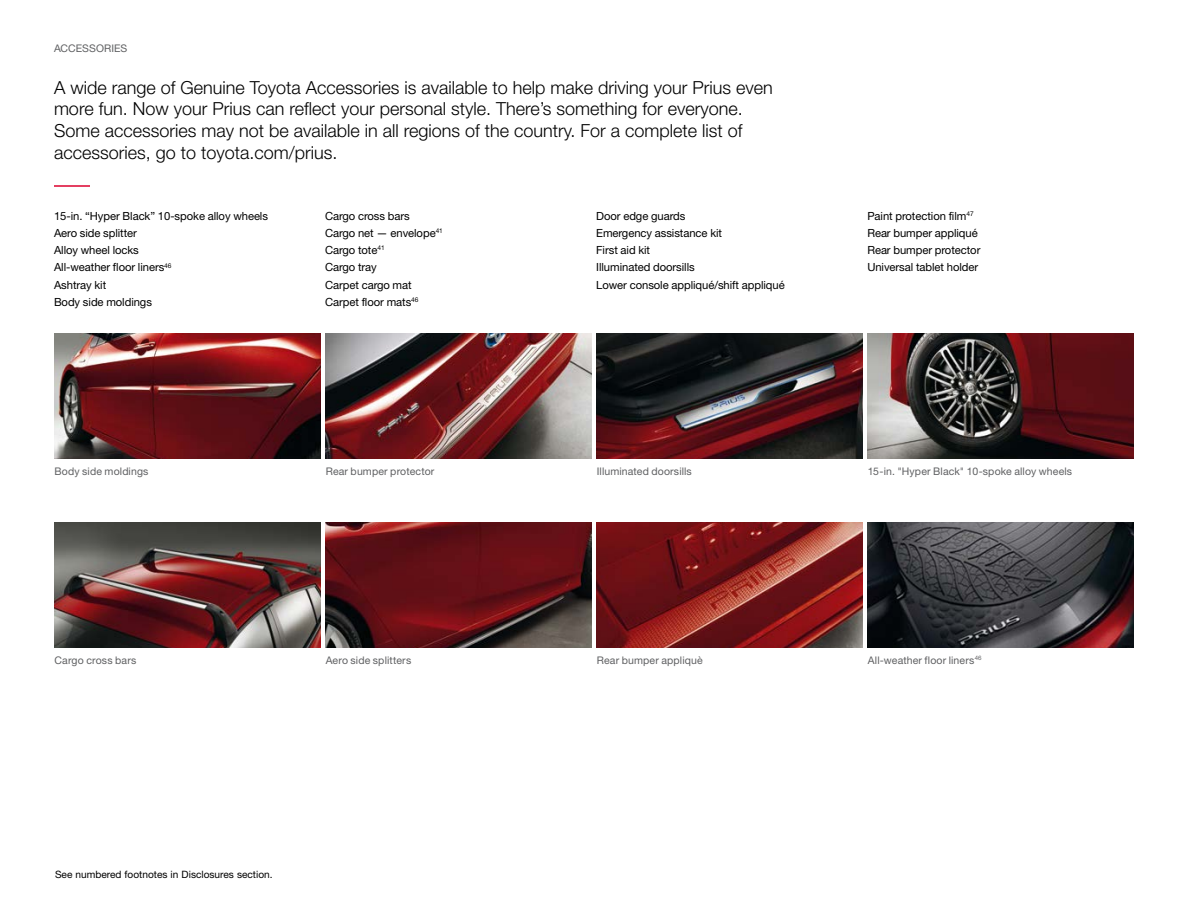
<style>
.page{position:relative;width:1188px;height:918px;background:#fff}
.page>*{position:absolute;margin:0;border:0;box-sizing:border-box;transform-origin:0 0}
.t1{font:300 18px/21.6px "Helvetica Neue LT Std";color:#000}
.t2{font:11.25px/17.2px "Helvetica Neue LT Std";letter-spacing:-.005em;color:#000}
.t3{font:10.5px "Helvetica Neue LT Std";letter-spacing:.01em;color:#5f6062}
.t4{font:10.2px "Helvetica Neue LT Std";color:#000}
</style>
<div class="page">
<img style="left:54px;top:522px;width:267px;height:126px">
<img style="left:325px;top:522px;width:267px;height:126px">
<img style="left:596px;top:522px;width:267px;height:126px">
<img style="left:867px;top:522px;width:267px;height:126px">
<img style="left:54px;top:333px;width:267px;height:126px">
<img style="left:325px;top:333px;width:267px;height:126px">
<img style="left:596px;top:333px;width:267px;height:126px">
<img style="left:867px;top:333px;width:267px;height:126px">
<hr style="left:54px;top:185px;width:36px;height:2px;background:#dc002e">
<p class="t3" style="left:54px;top:43px;width:75px">ACCESSORIES</p>
<p class="t1" style="left:54px;top:76px;width:720px">A wide range of Genuine Toyota Accessories is available to help make driving your Prius even more fun. Now your Prius can reflect your personal style. There’s something for everyone.<br>Some accessories may not be available in all regions of the country. For a complete list of accessories, go to toyota.com/prius.</p>
<p class="t2" style="left:54px;top:207px;width:216px">15-in. “Hyper Black” 10-spoke alloy wheels<br>Aero side splitter<br>Alloy wheel locks<br>All-weather floor liners<sup>46<br></sup>Ashtray kit<br>Body side moldings</p>
<p class="t2" style="left:325px;top:207px;width:119px">Cargo cross bars<br>Cargo net — envelope<sup>41<br></sup>Cargo tote<sup>41<br></sup>Cargo tray<br>Carpet cargo mat<br>Carpet floor mats<sup>46</sup></p>
<p class="t2" style="left:596px;top:207px;width:190px">Door edge guards<br>Emergency assistance kit<br>First aid kit<br>Illuminated doorsills<br>Lower console appliqué/shift appliqué</p>
<p class="t2" style="left:867px;top:207px;width:115px">Paint protection film<sup>47<br></sup>Rear bumper appliqué<br>Rear bumper protector<br>Universal tablet holder</p>
<p class="t3" style="left:55px;top:465px;width:95px">Body side moldings</p>
<p class="t3" style="left:55px;top:654px;width:83px">Cargo cross bars</p>
<p class="t3" style="left:326px;top:465px;width:110px">Rear bumper protector</p>
<p class="t3" style="left:326px;top:654px;width:87px">Aero side splitters</p>
<p class="t4" style="left:55px;top:868px;width:219px">See numbered footnotes in Disclosures section.</p>
<p class="t3" style="left:597px;top:465px;width:97px">Illuminated doorsills</p>
<p class="t3" style="left:597px;top:654px;width:107px">Rear bumper appliquè</p>
<p class="t3" style="left:868px;top:465px;width:206px">15-in. "Hyper Black" 10-spoke alloy wheels</p>
<p class="t3" style="left:868px;top:654px;width:115px">All-weather floor liners<sup>46</sup></p>
</div>
